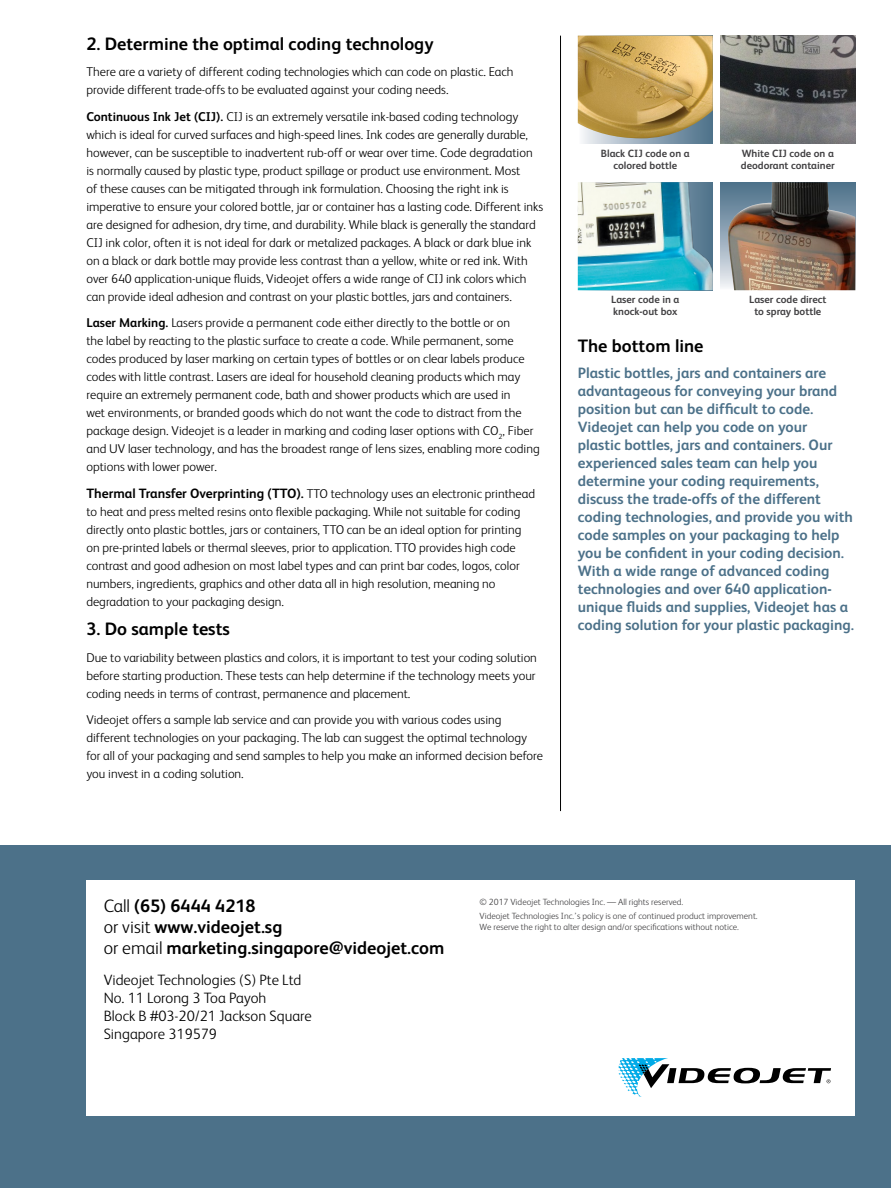
<style>
.page{position:relative;width:891px;height:1188px;background:#fff}
.page>*{position:absolute;margin:0;border:0;box-sizing:border-box;transform-origin:0 0}
.t1{font:700 18px/21px "FS Albert";color:#000}
.t2{font:700 15px/18px "FS Albert";color:#4c7189}
.t3{font:300 15px/18px "FS Albert";color:#000}
.t4{font:300 12.75px/18px "FS Albert";color:#000}
.t5{font:700 10.5px/12px "FS Albert";color:#414042;text-align:center}
.t6{font:300 9px/14.7px "FS Albert";color:#414042}
.s1{font-weight:700}
.s2{font-weight:700;font-size:13.5px}
.s3{font-weight:300}
</style>
<div class="page">
<div style="left:578px;top:36px;width:135px;height:108px;background:linear-gradient(to right,#f1f2f6,#476c86)"></div>
<img style="left:578px;top:36px;width:135px;height:103px">
<img style="left:720px;top:36px;width:135px;height:108px">
<div style="left:0;top:846px;width:891px;height:342px;background:#4c7189"></div>
<div style="left:86px;top:880px;width:769px;height:236px;background:#fff"></div>
<svg style="left:618px;top:1058px;width:213px;height:39px"></svg>
<hr style="left:560px;top:36px;width:1px;height:775px;background:#000">
<img style="left:578px;top:182px;width:135px;height:108px">
<div style="left:720px;top:182px;width:135px;height:108px;background:linear-gradient(to bottom,#466b86,#edeff3)"></div>
<img style="left:727px;top:182px;width:128px;height:108px">
<h1 class="t1" style="left:86px;top:33px;width:349px">2. Determine the optimal coding technology</h1>
<p class="t4" style="left:86px;top:63px;width:428px">There are a variety of different coding technologies which can code on plastic. Each provide different trade-offs to be evaluated against your coding needs.</p>
<p class="t4" style="left:86px;top:107px;width:458px"><span class="s1">Continuous Ink Jet (CIJ).</span> CIJ is an extremely versatile ink-based coding technology which is ideal for curved surfaces and high-speed lines. Ink codes are generally durable, however, can be susceptible to inadvertent rub-off or wear over time. Code degradation is normally caused by plastic type, product spillage or product use environment. Most<br>of these causes can be mitigated through ink formulation. Choosing the right ink is imperative to ensure your colored bottle, jar or container has a lasting code. Different inks are designed for adhesion, dry time, and durability. While black is generally the standard CIJ ink color, often it is not ideal for dark or metalized packages. A black or dark blue ink on a black or dark bottle may provide less contrast than a yellow, white or red ink. With over 640 application-unique fluids, Videojet offers a wide range of CIJ ink colors which can provide ideal adhesion and contrast on your plastic bottles, jars and containers.</p>
<p class="t4" style="left:86px;top:314px;width:455px"><span class="s1">Laser Marking.</span> Lasers provide a permanent code either directly to the bottle or on<br>the label by reacting to the plastic surface to create a code. While permanent, some codes produced by laser marking on certain types of bottles or on clear labels produce codes with little contrast. Lasers are ideal for household cleaning products which may require an extremely permanent code, bath and shower products which are used in<br>wet environments, or branded goods which do not want the code to distract from the package design. Videojet is a leader in marking and coding laser options with CO<sub>2</sub>, Fiber and UV laser technology, and has the broadest range of lens sizes, enabling more coding options with lower power.</p>
<p class="t4" style="left:86px;top:484px;width:450px"><span class="s2">Thermal Transfer Overprinting (TTO).</span> TTO technology uses an electronic printhead to heat and press melted resins onto flexible packaging. While not suitable for coding directly onto plastic bottles, jars or containers, TTO can be an ideal option for printing on pre-printed labels or thermal sleeves, prior to application. TTO provides high code contrast and good adhesion on most label types and can print bar codes, logos, color numbers, ingredients, graphics and other data all in high resolution, meaning no degradation to your packaging design.</p>
<h1 class="t1" style="left:86px;top:618px;width:145px">3. Do sample tests</h1>
<p class="t4" style="left:86px;top:648px;width:452px;text-align:justify">Due to variability between plastics and colors, it is important to test your coding solution before starting production. These tests can help determine if the technology meets your coding needs in terms of contrast, permanence and placement.</p>
<p class="t4" style="left:86px;top:711px;width:458px">Videojet offers a sample lab service and can provide you with various codes using different technologies on your packaging. The lab can suggest the optimal technology for all of your packaging and send samples to help you make an informed decision before you invest in a coding solution.</p>
<p class="t5" style="left:601px;top:147px;width:90px">Black CIJ code on a colored bottle</p>
<p class="t5" style="left:741px;top:147px;width:95px;text-align:left">White CIJ code on a deodorant container</p>
<p class="t5" style="left:611px;top:294px;width:70px;text-align:left">Laser code in a knock-out box</p>
<p class="t5" style="left:749px;top:294px;width:79px">Laser code direct to spray bottle</p>
<h1 class="t1" style="left:578px;top:335px;width:127px">The bottom line</h1>
<p class="t2" style="left:578px;top:364px;width:278px">Plastic bottles, jars and containers are advantageous for conveying your brand position but can be difficult to code.<br>Videojet can help you code on your<br>plastic bottles, jars and containers. Our experienced sales team can help you determine your coding requirements, discuss the trade-offs of the different coding technologies, and provide you with code samples on your packaging to help you be confident in your coding decision.<br>With a wide range of advanced coding technologies and over 640 application&shy;unique fluids and supplies, Videojet has a coding solution for your plastic packaging.</p>
<h1 class="t1" style="left:104px;top:895px;width:342px"><span class="s3">Call</span> (65) 6444 4218<br><span class="s3">or visit</span> www.videojet.sg<br><span class="s3">or email</span> marketing.singapore@videojet.com</h1>
<p class="t3" style="left:104px;top:971px;width:210px">Videojet Technologies (S) Pte Ltd<br>No. 11 Lorong 3 Toa Payoh<br>Block B #03-20/21 Jackson Square<br>Singapore 319579</p>
<p class="t6" style="left:480px;top:894px;width:280px">© 2017 Videojet Technologies Inc. — All rights reserved.<br>Videojet Technologies Inc.’s policy is one of continued product improvement.</p>
<p class="t6" style="left:480px;top:919px;width:261px">We reserve the right to alter design and/or specifications without notice.</p>
</div>
